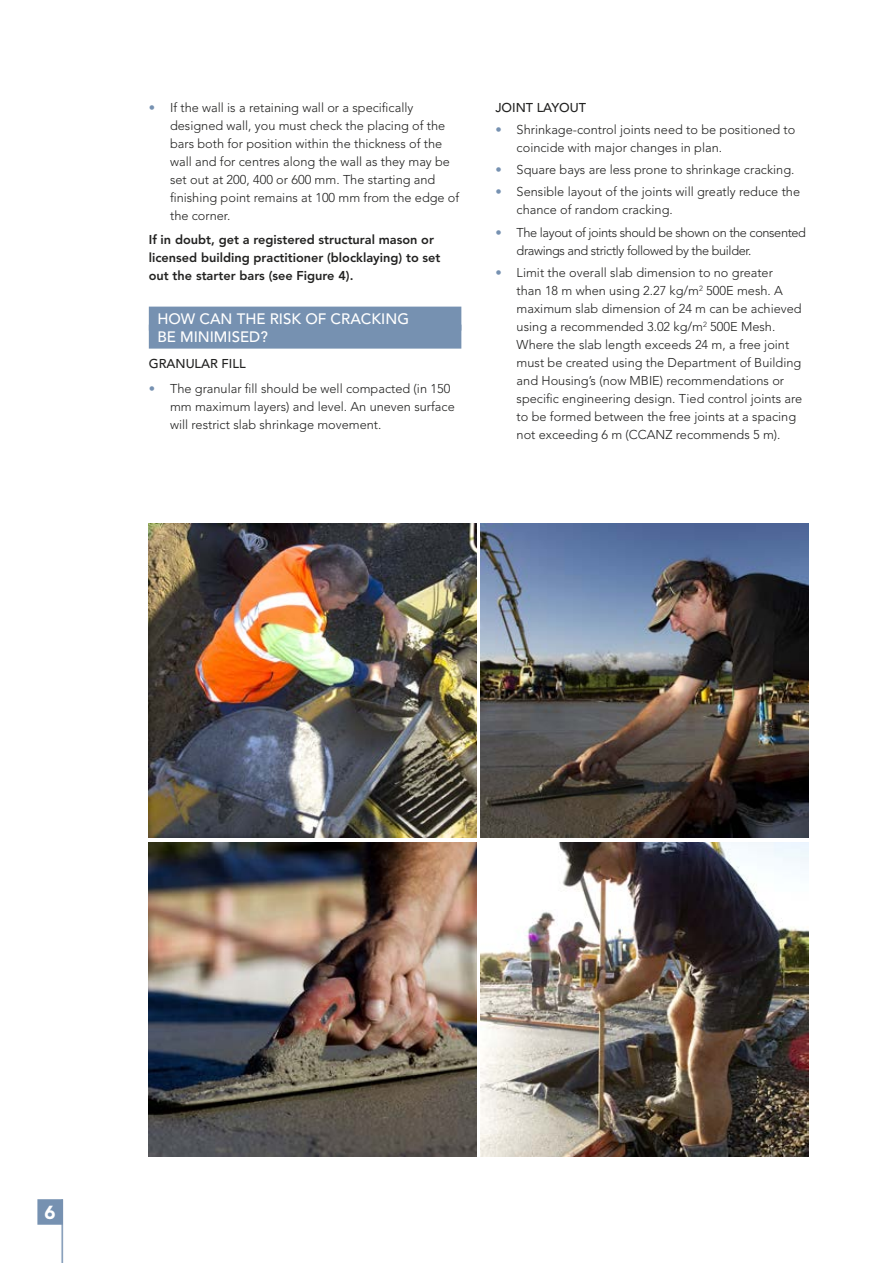
<style>
.page{position:relative;width:893px;height:1263px;background:#fff}
.page>*{position:absolute;margin:0;border:0;box-sizing:border-box;transform-origin:0 0}
.t1{font:900 76.8px "Avenir LT Std";color:#7691b1;scale:.15 1}
.t2{font:900 18.75px "Avenir LT Std";color:#fff}
.t3{font:500 15px/18px "Avenir LT Std";color:#fff}
.t4{font:300 12.75px/18px "Avenir LT Std";color:#222221}
.t5{font:800 12.75px/18px "Avenir LT Std";color:#222221}
.t6{font:300 12.75px/18px "Avenir LT Std";letter-spacing:-.03em;color:#222221}
.t7{font:500 12.75px "Avenir LT Std";color:#222221}
.s1{color:#7691b1}
</style>
<div class="page">
<div style="left:37px;top:1199px;width:26px;height:26px;background:#7691b1"></div>
<img style="left:481px;top:842px;width:328px;height:315px">
<img style="left:148px;top:842px;width:328px;height:315px">
<img style="left:481px;top:523px;width:328px;height:315px">
<img style="left:148px;top:523px;width:328px;height:315px">
<div style="left:149px;top:307px;width:312px;height:24px;background:#7691b1"></div>
<div style="left:149px;top:325px;width:312px;height:24px;background:#7691b1"></div>
<p class="t4" style="left:170px;top:98px;width:291px;text-indent:-21px"><span class="s1">•</span> If the wall is a retaining wall or a specifically designed wall, you must check the placing of the bars both for position within the thickness of the wall and for centres along the wall as they may be set out at 200, 400 or 600 mm. The starting and finishing point remains at 100 mm from the edge of the corner.</p>
<p class="t5" style="left:149px;top:231px;width:293px">If in doubt, get a registered structural mason or licensed building practitioner (blocklaying) to set out the starter bars (see Figure 4).</p>
<p class="t3" style="left:157px;top:310px;width:253px">HOW CAN THE RISK OF CRACKING<br>BE MINIMISED?</p>
<p class="t7" style="left:149px;top:356px;width:98px">GRANULAR FILL</p>
<p class="t4" style="left:170px;top:379px;width:286px;text-indent:-21px"><span class="s1">•</span> The granular fill should be well compacted (in 150 mm maximum layers) and level. An uneven surface will restrict slab shrinkage movement.</p>
<p class="t7" style="left:495px;top:100px;width:92px">JOINT LAYOUT</p>
<p class="t4" style="left:517px;top:121px;width:280px;text-indent:-21px"><span class="s1">•</span> Shrinkage-control joints need to be positioned to coincide with major changes in plan.</p>
<p class="t4" style="left:495px;top:161px;width:301px"><span class="s1">•</span> Square bays are less prone to shrinkage cracking.</p>
<p class="t4" style="left:517px;top:183px;width:285px;text-indent:-21px"><span class="s1">•</span> Sensible layout of the joints will greatly reduce the chance of random cracking.</p>
<p class="t6" style="left:517px;top:223px;width:291px;text-indent:-21px"><span class="s1">•</span> The layout of joints should be shown on the consented drawings and strictly followed by the builder.</p>
<p class="t4" style="left:517px;top:264px;width:287px;text-indent:-21px"><span class="s1">•</span> Limit the overall slab dimension to no greater<br>than 18 m when using 2.27 kg/m<sup>2</sup> 500E mesh. A maximum slab dimension of 24 m can be achieved using a recommended 3.02 kg/m<sup>2</sup> 500E Mesh.<br>Where the slab length exceeds 24 m, a free joint must be created using the Department of Building and Housing’s (now MBIE) recommendations or specific engineering design. Tied control joints are to be formed between the free joints at a spacing not exceeding 6 m (CCANZ recommends 5 m).</p>
<h2 class="t2" style="left:45px;top:1201px;width:13px">6</h2>
<h1 class="t1" style="left:61px;top:1183px;width:18px">|</h1>
</div>
